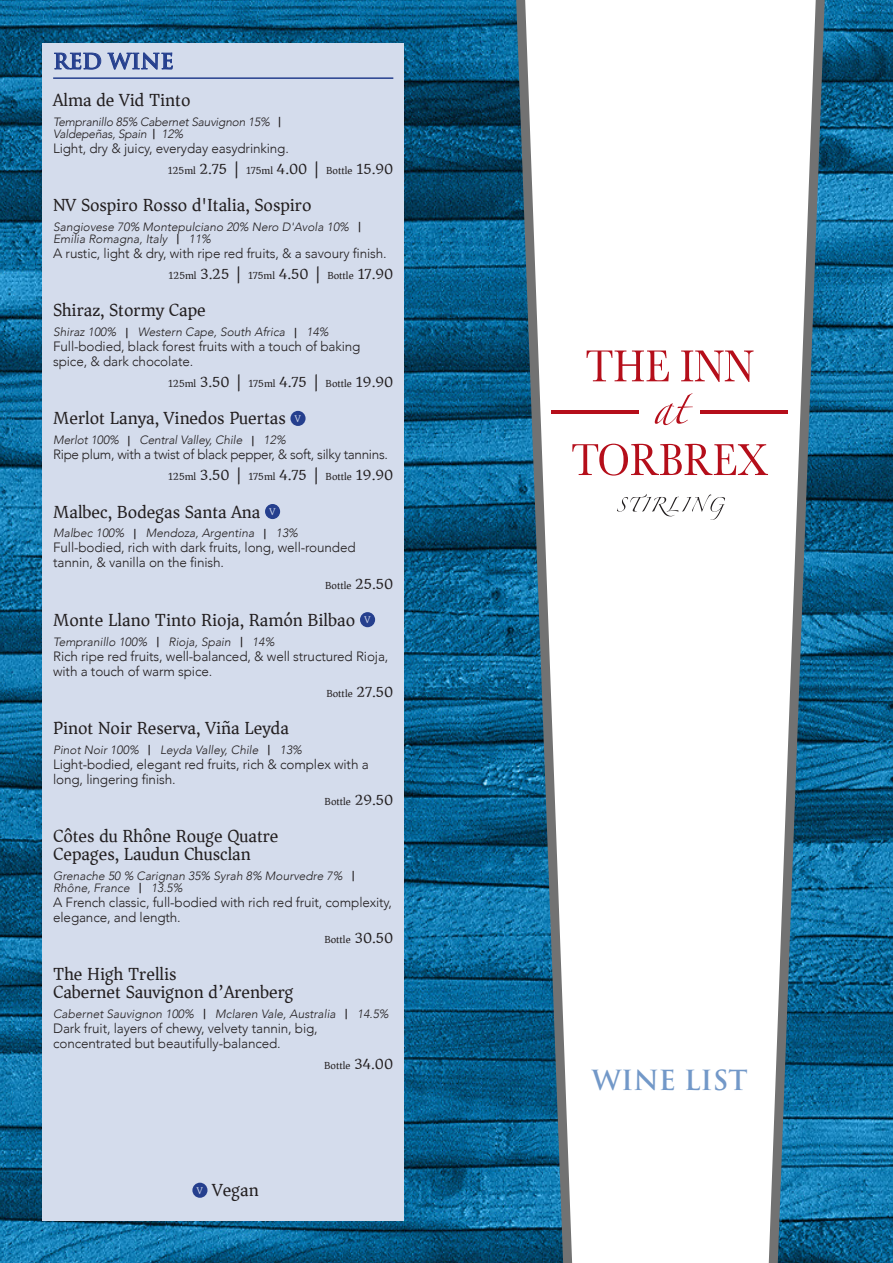
<style>
.page{position:relative;width:893px;height:1263px;background:#fff}
.page>*{position:absolute;margin:0;border:0;box-sizing:border-box;transform-origin:0 0}
.Country_and_Reg{font:700 27px "Trajan Pro";color:#7298c8}
.Section{font:700 21px "Trajan Pro";color:#253f8e}
.Name_and_Prod{font:18px/18px "Asar";color:#231f20}
.Abv_and_TN{font:300 13.5px/15px "Avenir";letter-spacing:-.01em;color:#231f20}
.Country_and_Reg-2{font:italic 300 12px/12px "Avenir";color:#231f20}
.Country_and_Reg-3{font:italic 300 12px/12px "Avenir";letter-spacing:-.02em;color:#231f20}
.Prices{font:10.5px "Asar";color:#231f20}
.Name_and_Prod-2{font:10.05px "Asar";color:#d4dcec}
.s1{font-weight:500;font-style:normal;font-size:13.5px}
.s2{font-size:15px}
</style>
<div class="page">
<img style="left:0;top:0;width:893px;height:1263px">
<div style="left:43px;top:43px;width:361px;height:1177px;background:#d4dcec"></div>
<hr style="left:53px;top:77px;width:340px;height:2px;background:#253f8e">
<svg style="left:54px;top:0;width:119px;height:79px"></svg>
<div style="left:290px;top:411px;width:16px;height:15px;background:#253f8e;border-radius:50%"></div>
<div style="left:265px;top:504px;width:15px;height:15px;background:#253f8e;border-radius:50%"></div>
<div style="left:360px;top:612px;width:15px;height:15px;background:#253f8e;border-radius:50%"></div>
<svg style="left:511px;top:0;width:319px;height:1263px"></svg>
<hr style="left:701px;top:410px;width:87px;height:3px;background:#b50e1a">
<hr style="left:551px;top:410px;width:88px;height:3px;background:#b50e1a">
<svg style="left:587px;top:350px;width:82px;height:31px"></svg>
<svg style="left:681px;top:350px;width:72px;height:32px"></svg>
<svg style="left:655px;top:393px;width:38px;height:32px"></svg>
<svg style="left:572px;top:444px;width:196px;height:32px"></svg>
<svg style="left:617px;top:494px;width:108px;height:26px"></svg>
<div style="left:192px;top:1183px;width:15px;height:15px;background:#253f8e;border-radius:50%"></div>
<p class="Section" style="left:53px;top:48px;width:122px">RED WINE</p>
<p class="Name_and_Prod" style="left:53px;top:91px;width:139px">Alma de Vid Tinto</p>
<p class="Country_and_Reg-3" style="left:53px;top:116px;width:229px">Tempranillo 85% Cabernet Sauvignon 15% <span class="s1">|<br></span>Valdepeñas, Spain <span class="s1">|</span> 12%</p>
<p class="Abv_and_TN" style="left:53px;top:141px;width:237px">Light, dry &amp; juicy, everyday easydrinking.</p>
<p class="Prices" style="left:168px;top:164px;width:227px">125ml <span class="s2">2.75 |</span> 175ml <span class="s2">4.00 |</span> Bottle <span class="s2">15.90</span></p>
<p class="Name_and_Prod" style="left:53px;top:196px;width:260px">NV Sospiro Rosso d'Italia, Sospiro</p>
<p class="Country_and_Reg-2" style="left:53px;top:221px;width:310px">Sangiovese 70% Montepulciano 20% Nero D'Avola 10% <span class="s1">|<br></span>Emilia Romagna, Italy <span class="s1">|</span> 11%</p>
<p class="Abv_and_TN" style="left:53px;top:246px;width:335px">A rustic, light &amp; dry, with ripe red fruits, &amp; a savoury finish.</p>
<p class="Prices" style="left:169px;top:269px;width:226px">125ml <span class="s2">3.25 |</span> 175ml <span class="s2">4.50 |</span> Bottle <span class="s2">17.90</span></p>
<p class="Name_and_Prod" style="left:53px;top:301px;width:154px">Shiraz, Stormy Cape</p>
<p class="Country_and_Reg-2" style="left:53px;top:326px;width:277px">Shiraz 100% <span class="s1">|</span> Western Cape, South Africa <span class="s1">|</span> 14%</p>
<p class="Abv_and_TN" style="left:53px;top:339px;width:309px">Full-bodied, black forest fruits with a touch of baking spice, &amp; dark chocolate.</p>
<p class="Prices" style="left:168px;top:378px;width:227px">125ml <span class="s2">3.50 |</span> 175ml <span class="s2">4.75 |</span> Bottle <span class="s2">19.90</span></p>
<p class="Name_and_Prod" style="left:53px;top:409px;width:234px">Merlot Lanya, Vinedos Puertas</p>
<p class="Name_and_Prod-2" style="left:295px;top:413px;width:7px">V</p>
<p class="Country_and_Reg-2" style="left:53px;top:434px;width:234px">Merlot 100% <span class="s1">|</span> Central Valley, Chile <span class="s1">|</span> 12%</p>
<p class="Abv_and_TN" style="left:53px;top:447px;width:336px">Ripe plum, with a twist of black pepper, &amp; soft, silky tannins.</p>
<p class="Prices" style="left:168px;top:471px;width:227px">125ml <span class="s2">3.50 |</span> 175ml <span class="s2">4.75 |</span> Bottle <span class="s2">19.90</span></p>
<p class="Name_and_Prod" style="left:53px;top:502px;width:209px">Malbec, Bodegas Santa Ana</p>
<p class="Name_and_Prod-2" style="left:270px;top:506px;width:7px">V</p>
<p class="Country_and_Reg-2" style="left:53px;top:527px;width:246px">Malbec 100% <span class="s1">|</span> Mendoza, Argentina <span class="s1">|</span> 13%</p>
<p class="Abv_and_TN" style="left:53px;top:540px;width:304px">Full-bodied, rich with dark fruits, long, well-rounded tannin, &amp; vanilla on the finish.</p>
<p class="Prices" style="left:325px;top:579px;width:70px">Bottle <span class="s2">25.50</span></p>
<p class="Name_and_Prod" style="left:53px;top:610px;width:304px">Monte Llano Tinto Rioja, Ramón Bilbao</p>
<p class="Name_and_Prod-2" style="left:365px;top:614px;width:7px">V</p>
<p class="Country_and_Reg-2" style="left:53px;top:635px;width:223px">Tempranillo 100% <span class="s1">|</span> Rioja, Spain <span class="s1">|</span> 14%</p>
<p class="Abv_and_TN" style="left:53px;top:648px;width:337px">Rich ripe red fruits, well-balanced, &amp; well structured Rioja, with a touch of warm spice.</p>
<p class="Prices" style="left:326px;top:687px;width:68px">Bottle <span class="s2">27.50</span></p>
<p class="Name_and_Prod" style="left:53px;top:719px;width:237px">Pinot Noir Reserva, Viña Leyda</p>
<p class="Country_and_Reg-2" style="left:53px;top:743px;width:250px">Pinot Noir 100% <span class="s1">|</span> Leyda Valley, Chile <span class="s1">|</span> 13%</p>
<p class="Abv_and_TN" style="left:53px;top:756px;width:317px">Light-bodied, elegant red fruits, rich &amp; complex with a long, lingering finish.</p>
<p class="Prices" style="left:325px;top:795px;width:70px">Bottle <span class="s2">29.50</span></p>
<p class="Name_and_Prod" style="left:53px;top:827px;width:227px">Côtes du Rhône Rouge Quatre<br>Cepages, Laudun Chusclan</p>
<p class="Country_and_Reg-2" style="left:53px;top:870px;width:303px">Grenache 50 % Carignan 35% Syrah 8% Mourvedre 7% <span class="s1">|<br></span>Rhône, France <span class="s1">|</span> 13.5%</p>
<p class="Abv_and_TN" style="left:53px;top:895px;width:340px">A French classic, full-bodied with rich red fruit, complexity, elegance, and length.</p>
<p class="Prices" style="left:324px;top:933px;width:71px">Bottle <span class="s2">30.50</span></p>
<p class="Name_and_Prod" style="left:53px;top:965px;width:242px">The High Trellis<br>Cabernet Sauvignon d’Arenberg</p>
<p class="Country_and_Reg-2" style="left:53px;top:1008px;width:337px">Cabernet Sauvignon 100% <span class="s1">|</span> Mclaren Vale, Australia <span class="s1">|</span> 14.5%</p>
<p class="Abv_and_TN" style="left:53px;top:1021px;width:266px">Dark fruit, layers of chewy, velvety tannin, big, concentrated but beautifully-balanced.</p>
<p class="Prices" style="left:324px;top:1059px;width:71px">Bottle <span class="s2">34.00</span></p>
<p class="Name_and_Prod-2" style="left:197px;top:1184px;width:7px">V</p>
<p class="Name_and_Prod" style="left:212px;top:1181px;width:48px">Vegan</p>
<p class="Country_and_Reg" style="left:592px;top:1063px;width:157px">WINE LIST</p>
</div>
